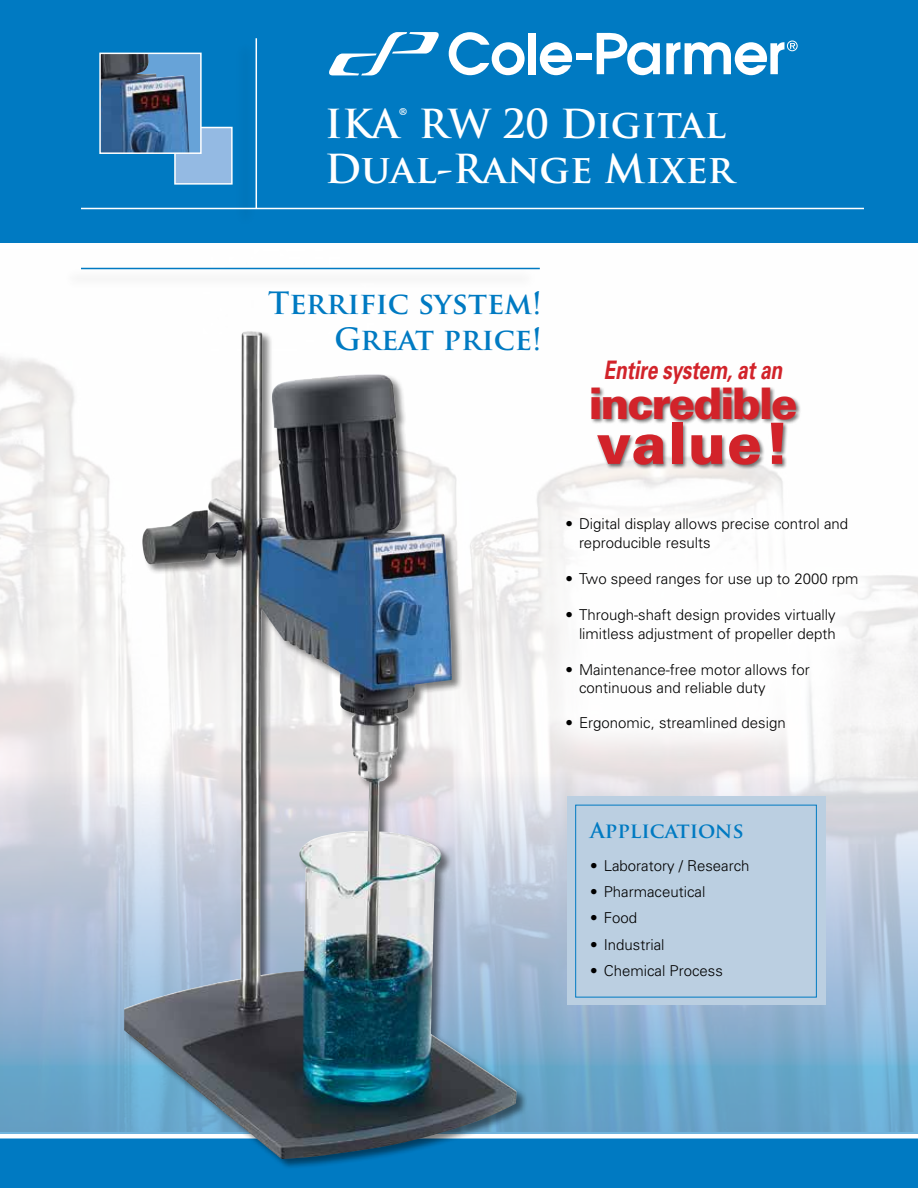
<style>
.page{position:relative;width:918px;height:1188px;background:#fff}
.page>*{position:absolute;margin:0;border:0;box-sizing:border-box;transform-origin:0 0}
.t1{font:900 57px "Univers";letter-spacing:.02em;color:#d2232a}
.t2{font:900 43.5px "Univers";letter-spacing:-.05em;color:#d2232a}
.t3{font:700 39px/45px "Trajan Pro";color:#fff}
.t4{font:700 30px/36px "Trajan Pro";color:#007ac2;text-align:right}
.t5{font:italic 700 25.5px "Univers";letter-spacing:-.01em;color:#d2232a;scale:.75 1}
.t6{font:700 21px "Trajan Pro";color:#007ac2}
.t7{font:300 15px/19.5px "Univers";color:#000}
</style>
<div class="page">
<div style="left:0;top:0;width:918px;height:243px;background:#007ac2"></div>
<svg style="left:0;top:772px;width:918px;height:362px;background:#9bbbd5"></svg>
<div style="left:174px;top:127px;width:59px;height:58px;background:#94bae3;border:2px solid #fff"></div>
<div style="left:100px;top:53px;width:101px;height:100px;background:#67a3d8"></div>
<img style="left:102px;top:56px;width:87px;height:95px">
<div style="left:99px;top:53px;width:103px;height:101px;border:2px solid #fff"></div>
<div style="left:235px;top:40px;width:21px;height:188px;background:#0078be"></div>
<hr style="left:256px;top:38px;width:1px;height:170px;background:#fff">
<div style="left:62px;top:269px;width:476px;height:21px;background:#fafafa"></div>
<hr style="left:81px;top:268px;width:459px;height:1px;background:#007ac2">
<svg style="left:449px;top:32px;width:76px;height:43px"></svg>
<div style="left:529px;top:33px;width:7px;height:41px;background:#fff"></div>
<svg style="left:540px;top:42px;width:32px;height:33px"></svg>
<div style="left:577px;top:53px;width:15px;height:7px;background:#fff"></div>
<svg style="left:597px;top:33px;width:63px;height:42px"></svg>
<svg style="left:666px;top:41px;width:132px;height:34px"></svg>
<svg style="left:329px;top:32px;width:110px;height:43px"></svg>
<svg style="left:528px;top:472px;width:375px;height:304px"></svg>
<hr style="left:81px;top:208px;width:783px;height:1px;background:#fff">
<div style="left:567px;top:796px;width:259px;height:209px;background:#bbcfe1"></div>
<div style="left:575px;top:805px;width:242px;height:193px;border:1px solid #007ac2"></div>
<div style="left:0;top:1137px;width:918px;height:51px;background:#007ac2"></div>
<hr style="left:0;top:1134px;width:918px;height:4px;background:#fff">
<div style="left:123px;top:331px;width:405px;height:839px;background:#000;opacity:.49"></div>
<img style="left:124px;top:331px;width:393px;height:828px">
<div style="left:590px;top:387px;width:211px;height:83px;background:#000;opacity:.55"></div>
<h3 class="t3" style="left:325px;top:102px;width:411px">IKA® RW 20 Digital<br>Dual-Range Mixer</h3>
<h3 class="t4" style="left:268px;top:285px;width:275px">Terrific system!<br>Great price!</h3>
<h3 class="t5" style="left:604px;top:354px;width:239px">Entire system, at an</h3>
<h2 class="t2" style="left:589px;top:376px;width:211px">incredible</h2>
<h1 class="t1" style="left:596px;top:408px;width:195px">value!</h1>
<p class="t7" style="left:579px;top:514px;width:271px;text-indent:-14px">• Digital display allows precise control and reproducible results</p>
<p class="t7" style="left:566px;top:569px;width:295px">• Two speed ranges for use up to 2000 rpm</p>
<p class="t7" style="left:566px;top:604px;width:272px;text-align:right">• Through-shaft design provides virtually limitless adjustment of propeller depth</p>
<p class="t7" style="left:579px;top:660px;width:232px;line-height:18px;text-indent:-14px">• Maintenance-free motor allows for continuous and reliable duty</p>
<p class="t7" style="left:566px;top:713px;width:222px">• Ergonomic, streamlined design</p>
<h3 class="t6" style="left:590px;top:817px;width:155px">Applications</h3>
<p class="t7" style="left:590px;top:856px;width:161px">• Laboratory / Research</p>
<p class="t7" style="left:590px;top:882px;width:117px">• Pharmaceutical</p>
<p class="t7" style="left:590px;top:908px;width:48px">• Food</p>
<p class="t7" style="left:590px;top:935px;width:76px">• Industrial</p>
<p class="t7" style="left:590px;top:961px;width:134px">• Chemical Process</p>
</div>
